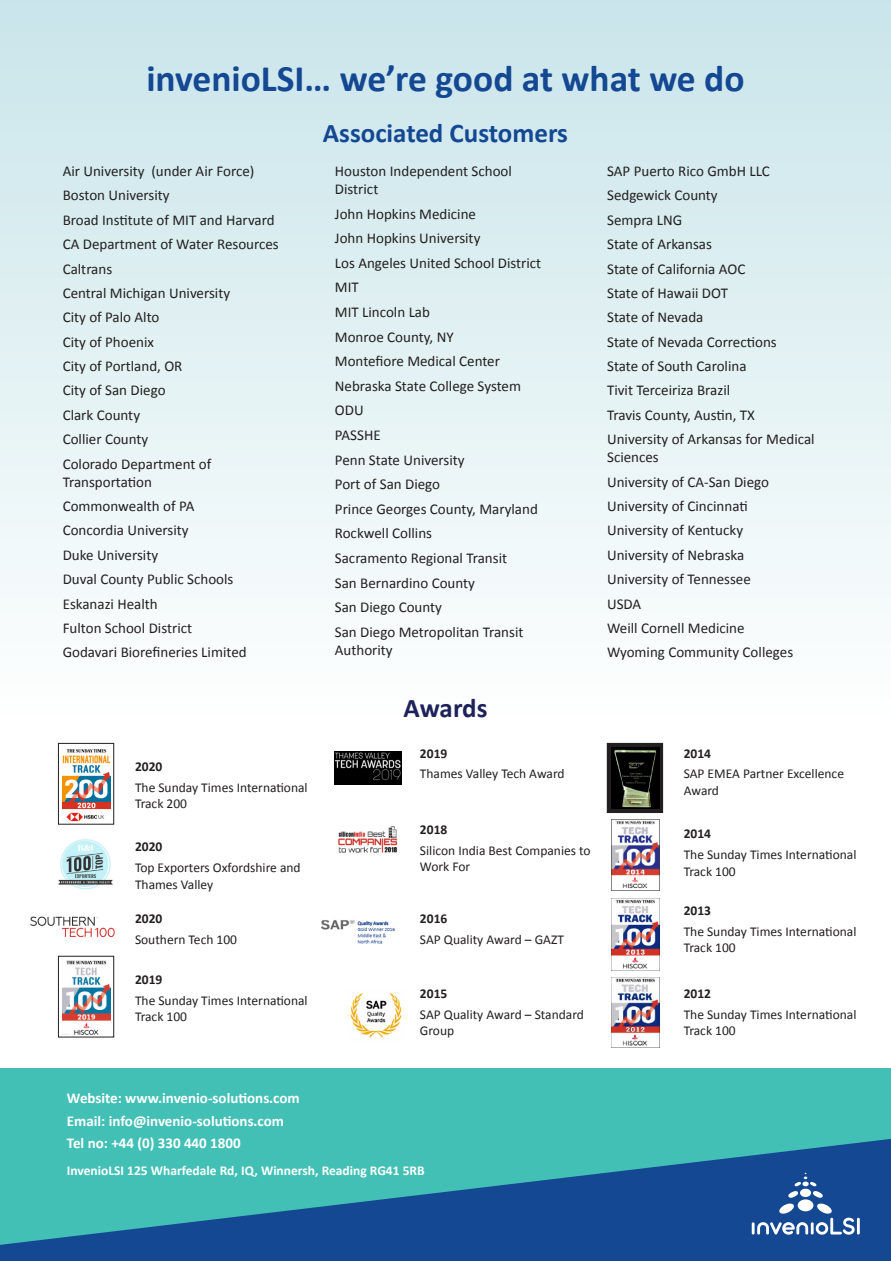
<style>
.page{position:relative;width:891px;height:1261px;background:#fff}
.page>*{position:absolute;margin:0;border:0;box-sizing:border-box;transform-origin:0 0}
.t1{font:700 37.5px "Calibri";color:#154893}
.t2{font:700 27px "Calibri";color:#154893}
.t3{font:700 27px "Calibri";color:#1d225a}
.t4{font:15px/18px "Calibri";color:#231f20}
.t5{font:700 15px "Calibri";color:#fff}
.t6{font:13.5px/16.5px "Calibri";color:#231f20}
.t7{font:700 13.5px "Calibri";color:#fff}
.t8{font:700 13.5px "Calibri";color:#231f20}
</style>
<div class="page">
<div style="left:0;top:0;width:891px;height:722px;background:linear-gradient(to bottom,#c9e5ea,#fefffe)"></div>
<div style="left:0;top:1068px;width:891px;height:193px;background:#43c0b6"></div>
<svg style="left:0;top:1139px;width:891px;height:122px;fill:#154893"></svg>
<img style="left:63px;top:749px;width:47px;height:73px">
<div style="left:58px;top:743px;width:56px;height:81px;border:1px solid #231f20"></div>
<img style="left:611px;top:820px;width:48px;height:70px">
<img style="left:611px;top:898px;width:48px;height:72px">
<img style="left:611px;top:977px;width:48px;height:71px">
<svg style="left:609px;top:745px;width:52px;height:65px"></svg>
<img style="left:611px;top:747px;width:48px;height:61px">
<div style="left:607px;top:743px;width:56px;height:69px;border:1px solid #231f20"></div>
<img style="left:335px;top:751px;width:67px;height:33px">
<img style="left:338px;top:826px;width:60px;height:27px">
<img style="left:63px;top:960px;width:47px;height:74px">
<div style="left:58px;top:956px;width:56px;height:81px;border:1px solid #231f20"></div>
<img style="left:350px;top:993px;width:52px;height:45px">
<img style="left:58px;top:839px;width:55px;height:51px">
<img style="left:30px;top:916px;width:85px;height:22px">
<img style="left:321px;top:920px;width:74px;height:23px">
<div style="left:797px;top:1199px;width:16px;height:12px;background:#fff;border-radius:50%"></div>
<svg style="left:788px;top:1172px;width:35px;height:25px"></svg>
<svg style="left:751px;top:1203px;width:109px;height:31px;background:#577cb1"></svg>
<p class="t1" style="left:146px;top:54px;width:600px">invenioLSI… we’re good at what we do</p>
<p class="t4" style="left:63px;top:162px;width:193px">Air University (under Air Force)</p>
<p class="t4" style="left:63px;top:186px;width:108px">Boston University</p>
<p class="t4" style="left:63px;top:211px;width:213px">Broad Institute of MIT and Harvard</p>
<p class="t4" style="left:63px;top:235px;width:218px">CA Department of Water Resources</p>
<p class="t4" style="left:63px;top:260px;width:51px">Caltrans</p>
<p class="t4" style="left:63px;top:284px;width:169px">Central Michigan University</p>
<p class="t4" style="left:63px;top:308px;width:98px">City of Palo Alto</p>
<p class="t4" style="left:63px;top:333px;width:93px">City of Phoenix</p>
<p class="t4" style="left:63px;top:357px;width:121px">City of Portland, OR</p>
<p class="t4" style="left:63px;top:381px;width:104px">City of San Diego</p>
<p class="t4" style="left:63px;top:406px;width:79px">Clark County</p>
<p class="t4" style="left:63px;top:430px;width:87px">Collier County</p>
<p class="t4" style="left:63px;top:455px;width:150px">Colorado Department of<br>Transportation</p>
<p class="t4" style="left:63px;top:497px;width:133px">Commonwealth of PA</p>
<p class="t4" style="left:63px;top:521px;width:127px">Concordia University</p>
<p class="t4" style="left:63px;top:546px;width:97px">Duke University</p>
<p class="t4" style="left:63px;top:570px;width:172px">Duval County Public Schools</p>
<p class="t4" style="left:63px;top:594px;width:97px">Eskanazi Health</p>
<p class="t4" style="left:63px;top:619px;width:131px">Fulton School District</p>
<p class="t4" style="left:63px;top:643px;width:185px">Godavari Biorefineries Limited</p>
<p class="t8" style="left:135px;top:758px;width:29px">2020</p>
<p class="t6" style="left:135px;top:779px;width:174px">The Sunday Times International<br>Track 200</p>
<p class="t8" style="left:135px;top:838px;width:29px">2020</p>
<p class="t6" style="left:135px;top:859px;width:167px">Top Exporters Oxfordshire and<br>Thames Valley</p>
<p class="t8" style="left:135px;top:910px;width:29px">2020</p>
<p class="t6" style="left:135px;top:931px;width:104px">Southern Tech 100</p>
<p class="t8" style="left:135px;top:970px;width:29px">2019</p>
<p class="t6" style="left:135px;top:992px;width:174px">The Sunday Times International<br>Track 100</p>
<p class="t2" style="left:323px;top:116px;width:247px">Associated Customers</p>
<p class="t4" style="left:335px;top:162px;width:178px">Houston Independent School<br>District</p>
<p class="t4" style="left:335px;top:205px;width:143px">John Hopkins Medicine</p>
<p class="t4" style="left:335px;top:229px;width:147px">John Hopkins University</p>
<p class="t4" style="left:335px;top:254px;width:208px">Los Angeles United School District</p>
<p class="t4" style="left:335px;top:278px;width:25px">MIT</p>
<p class="t4" style="left:335px;top:303px;width:97px">MIT Lincoln Lab</p>
<p class="t4" style="left:335px;top:328px;width:120px">Monroe County, NY</p>
<p class="t4" style="left:335px;top:352px;width:167px">Montefiore Medical Center</p>
<p class="t4" style="left:335px;top:377px;width:188px">Nebraska State College System</p>
<p class="t4" style="left:335px;top:401px;width:30px">ODU</p>
<p class="t4" style="left:335px;top:426px;width:47px">PASSHE</p>
<p class="t4" style="left:335px;top:451px;width:131px">Penn State University</p>
<p class="t4" style="left:335px;top:475px;width:107px">Port of San Diego</p>
<p class="t4" style="left:335px;top:500px;width:204px">Prince Georges County, Maryland</p>
<p class="t4" style="left:335px;top:524px;width:99px">Rockwell Collins</p>
<p class="t4" style="left:335px;top:549px;width:174px">Sacramento Regional Transit</p>
<p class="t4" style="left:335px;top:573px;width:142px">San Bernardino County</p>
<p class="t4" style="left:335px;top:598px;width:109px">San Diego County</p>
<p class="t4" style="left:335px;top:623px;width:190px">San Diego Metropolitan Transit<br>Authority</p>
<p class="t3" style="left:403px;top:690px;width:86px">Awards</p>
<p class="t8" style="left:420px;top:744px;width:29px">2019</p>
<p class="t6" style="left:420px;top:765px;width:146px">Thames Valley Tech Award</p>
<p class="t8" style="left:420px;top:821px;width:29px">2018</p>
<p class="t6" style="left:420px;top:842px;width:172px">Silicon India Best Companies to<br>Work For</p>
<p class="t8" style="left:420px;top:910px;width:29px">2016</p>
<p class="t6" style="left:420px;top:931px;width:145px">SAP Quality Award – GAZT</p>
<p class="t8" style="left:420px;top:984px;width:29px">2015</p>
<p class="t6" style="left:420px;top:1006px;width:165px">SAP Quality Award – Standard<br>Group</p>
<p class="t4" style="left:607px;top:162px;width:164px">SAP Puerto Rico GmbH LLC</p>
<p class="t4" style="left:607px;top:186px;width:112px">Sedgewick County</p>
<p class="t4" style="left:607px;top:211px;width:77px">Sempra LNG</p>
<p class="t4" style="left:607px;top:235px;width:106px">State of Arkansas</p>
<p class="t4" style="left:607px;top:260px;width:140px">State of California AOC</p>
<p class="t4" style="left:607px;top:284px;width:122px">State of Hawaii DOT</p>
<p class="t4" style="left:607px;top:308px;width:98px">State of Nevada</p>
<p class="t4" style="left:607px;top:333px;width:171px">State of Nevada Corrections</p>
<p class="t4" style="left:607px;top:357px;width:141px">State of South Carolina</p>
<p class="t4" style="left:607px;top:381px;width:125px">Tivit Terceiriza Brazil</p>
<p class="t4" style="left:607px;top:406px;width:149px">Travis County, Austin, TX</p>
<p class="t4" style="left:607px;top:430px;width:209px">University of Arkansas for Medical<br>Sciences</p>
<p class="t4" style="left:607px;top:473px;width:163px">University of CA-San Diego</p>
<p class="t4" style="left:607px;top:497px;width:142px">University of Cincinnati</p>
<p class="t4" style="left:607px;top:521px;width:137px">University of Kentucky</p>
<p class="t4" style="left:607px;top:546px;width:139px">University of Nebraska</p>
<p class="t4" style="left:607px;top:570px;width:145px">University of Tennessee</p>
<p class="t4" style="left:607px;top:594px;width:36px">USDA</p>
<p class="t4" style="left:607px;top:619px;width:139px">Weill Cornell Medicine</p>
<p class="t4" style="left:607px;top:643px;width:188px">Wyoming Community Colleges</p>
<p class="t8" style="left:683px;top:744px;width:29px">2014</p>
<p class="t6" style="left:683px;top:765px;width:162px">SAP EMEA Partner Excellence<br>Award</p>
<p class="t8" style="left:683px;top:825px;width:29px">2014</p>
<p class="t6" style="left:683px;top:846px;width:174px">The Sunday Times International<br>Track 100</p>
<p class="t8" style="left:683px;top:902px;width:29px">2013</p>
<p class="t6" style="left:683px;top:923px;width:174px">The Sunday Times International<br>Track 100</p>
<p class="t8" style="left:683px;top:984px;width:29px">2012</p>
<p class="t6" style="left:683px;top:1006px;width:174px">The Sunday Times International<br>Track 100</p>
<p class="t5" style="left:67px;top:1088px;width:234px">Website: www.invenio-solutions.com</p>
<p class="t5" style="left:67px;top:1111px;width:219px">Email: info@invenio-solutions.com</p>
<p class="t5" style="left:67px;top:1133px;width:175px">Tel no: +44 (0) 330 440 1800</p>
<p class="t7" style="left:67px;top:1162px;width:359px">InvenioLSI 125 Wharfedale Rd, IQ, Winnersh, Reading RG41 5RB</p>
</div>
